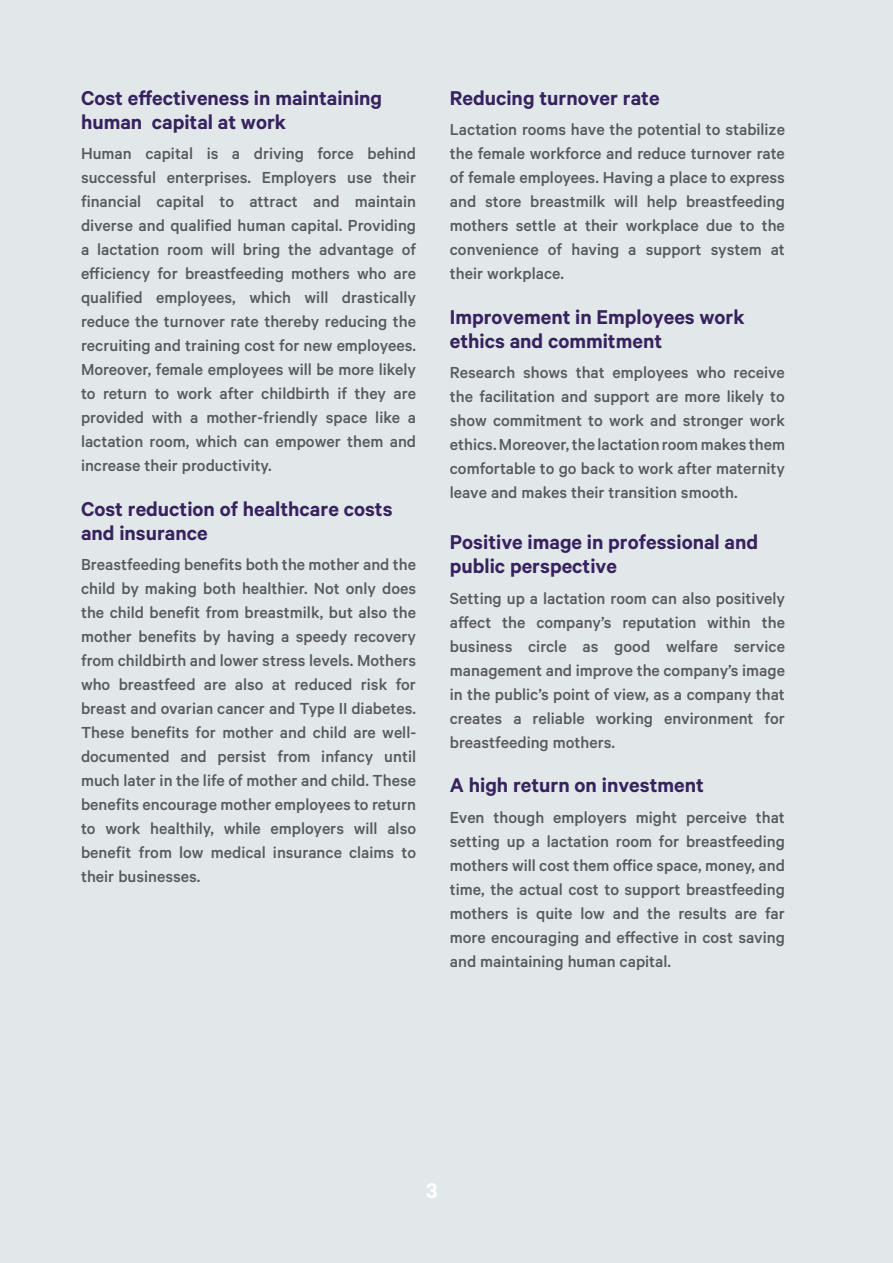
<style>
.page{position:relative;width:893px;height:1263px;background:#e2e7ea}
.page>*{position:absolute;margin:0;border:0;box-sizing:border-box;transform-origin:0 0}
.t1{font:600 24px "Calibre";color:#fff}
.t2{font:600 22.5px/24px "Calibre";color:#36225e}
.t3{font:500 18px/24px "Calibre";color:#58595b;text-align:justify}
</style>
<div class="page">
<p class="t2" style="left:81px;top:85px;width:303px">Cost effectiveness in maintaining human capital at work</p>
<p class="t3" style="left:81px;top:141px;width:337px">Human capital is a driving force behind successful enterprises. Employers use their financial capital to attract and maintain diverse and qualified human capital. Providing a lactation room will bring the advantage of efficiency for breastfeeding mothers who are qualified employees, which will drastically reduce the turnover rate thereby reducing the recruiting and training cost for new employees.<br>Moreover, female employees will be more likely to return to work after childbirth if they are provided with a mother-friendly space like a lactation room, which can empower them and increase their productivity.</p>
<p class="t2" style="left:81px;top:496px;width:313px">Cost reduction of healthcare costs and insurance</p>
<p class="t3" style="left:81px;top:552px;width:337px">Breastfeeding benefits both the mother and the child by making both healthier. Not only does the child benefit from breastmilk, but also the mother benefits by having a speedy recovery from childbirth and lower stress levels. Mothers who breastfeed are also at reduced risk for breast and ovarian cancer and Type II diabetes.<br>These benefits for mother and child are well&shy;documented and persist from infancy until much later in the life of mother and child. These benefits encourage mother employees to return to work healthily, while employers will also benefit from low medical insurance claims to their businesses.</p>
<p class="t2" style="left:450px;top:85px;width:211px">Reducing turnover rate</p>
<p class="t3" style="left:450px;top:117px;width:337px">Lactation rooms have the potential to stabilize the female workforce and reduce turnover rate of female employees. Having a place to express and store breastmilk will help breastfeeding mothers settle at their workplace due to the convenience of having a support system at their workplace.</p>
<p class="t2" style="left:450px;top:304px;width:296px">Improvement in Employees work ethics and commitment</p>
<p class="t3" style="left:450px;top:360px;width:337px">Research shows that employees who receive the facilitation and support are more likely to show commitment to work and stronger work ethics. Moreover, the lactation room makes them comfortable to go back to work after maternity leave and makes their transition smooth.</p>
<p class="t2" style="left:450px;top:530px;width:310px">Positive image in professional and public perspective</p>
<p class="t3" style="left:450px;top:586px;width:337px">Setting up a lactation room can also positively affect the company’s reputation within the business circle as good welfare service management and improve the company’s image in the public’s point of view, as a company that creates a reliable working environment for breastfeeding mothers.</p>
<p class="t2" style="left:450px;top:773px;width:255px">A high return on investment</p>
<p class="t3" style="left:450px;top:805px;width:337px">Even though employers might perceive that setting up a lactation room for breastfeeding mothers will cost them office space, money, and time, the actual cost to support breastfeeding mothers is quite low and the results are far more encouraging and effective in cost saving and maintaining human capital.</p>
<h1 class="t1" style="left:426px;top:1176px;width:13px">3</h1>
</div>
